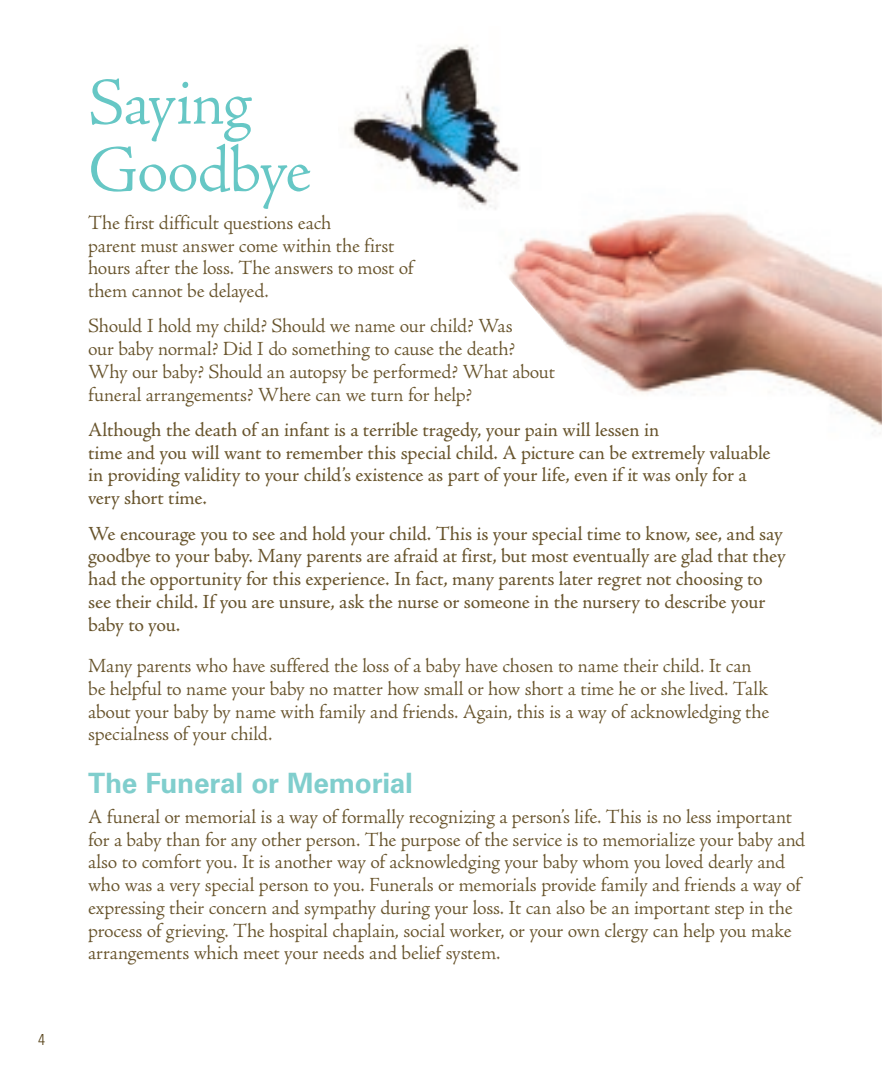
<style>
.page{position:relative;width:882px;height:1071px;background:#fff}
.page>*{position:absolute;margin:0;border:0;box-sizing:border-box;transform-origin:0 0}
.Head{font:300 66.5px/67.4px "Adobe Jenson Pro";letter-spacing:-.015em;color:#66c7c5}
.Subhead_2{font:700 28px "Univers LT Std";letter-spacing:-.01em;color:#80cecd}
.Body_Text{font:300 20.12px/22.8px "Adobe Jenson Pro";letter-spacing:-.01em;color:#68542c}
.Body_Text-2{font:20.12px/22.8px "Adobe Jenson Pro";letter-spacing:-.01em;color:#68542c}
.Head-2{font:300 20.12px/22.8px "Adobe Jenson Pro";letter-spacing:-.01em;color:#68542c}
.t1{font:300 condensed 15.75px "Univers LT Std";color:#564218}
</style>
<div class="page">
<img style="left:350px;top:44px;width:532px;height:390px">
<p class="t1" style="left:38px;top:1030px;width:8px">4</p>
<p class="Head" style="left:88px;top:70px;width:224px">Saying<br>Goodbye</p>
<p class="Body_Text" style="left:88px;top:211px;width:327px">The first difficult questions each<br>parent must answer come within the first hours after the loss. The answers to most of them cannot be delayed.</p>
<p class="Body_Text" style="left:88px;top:315px;width:468px">Should I hold my child? Should we name our child? Was<br>our baby normal? Did I do something to cause the death?<br>Why our baby? Should an autopsy be performed? What about funeral arrangements? Where can we turn for help?</p>
<p class="Body_Text-2" style="left:88px;top:419px;width:684px">Although the death of an infant is a terrible tragedy, your pain will lessen in<br>time and you will want to remember this special child. A picture can be extremely valuable in providing validity to your child’s existence as part of your life, even if it was only for a very short time.</p>
<p class="Body_Text-2" style="left:88px;top:522px;width:699px">We encourage you to see and hold your child. This is your special time to know, see, and say goodbye to your baby. Many parents are afraid at first, but most eventually are glad that they had the opportunity for this experience. In fact, many parents later regret not choosing to see their child. If you are unsure, ask the nurse or someone in the nursery to describe your baby to you.</p>
<p class="Head-2" style="left:88px;top:655px;width:683px">Many parents who have suffered the loss of a baby have chosen to name their child. It can be helpful to name your baby no matter how small or how short a time he or she lived. Talk about your baby by name with family and friends. Again, this is a way of acknowledging the specialness of your child.</p>
<p class="Subhead_2" style="left:88px;top:766px;width:326px">The Funeral or Memorial</p>
<p class="Body_Text" style="left:88px;top:806px;width:719px">A funeral or memorial is a way of formally recognizing a person’s life. This is no less important for a baby than for any other person. The purpose of the service is to memorialize your baby and also to comfort you. It is another way of acknowledging your baby whom you loved dearly and who was a very special person to you. Funerals or memorials provide family and friends a way of expressing their concern and sympathy during your loss. It can also be an important step in the process of grieving. The hospital chaplain, social worker, or your own clergy can help you make arrangements which meet your needs and belief system.</p>
</div>
